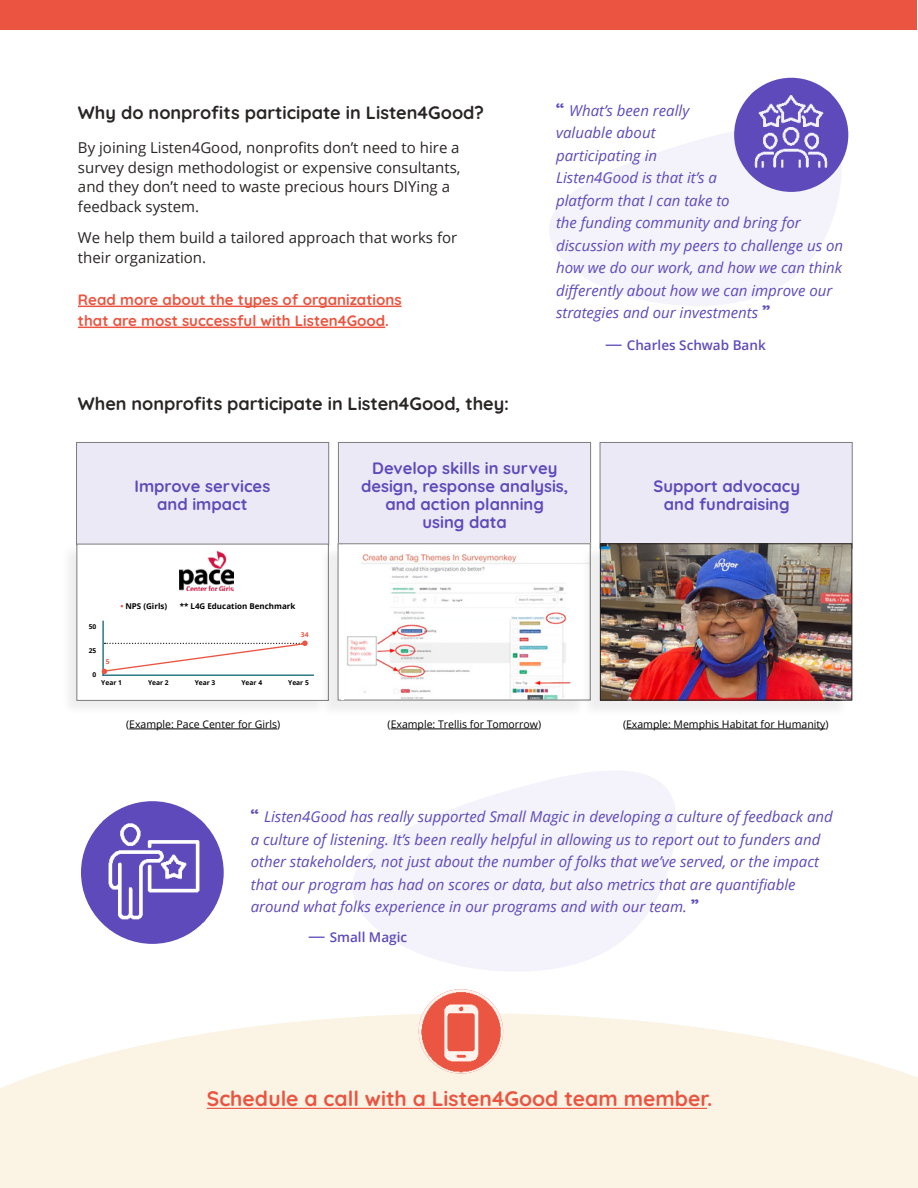
<style>
.page{position:relative;width:918px;height:1188px;background:#fff}
.page>*{position:absolute;margin:0;border:0;box-sizing:border-box;transform-origin:0 0}
.t1{font:300 21px "Quicksand";color:#ea5440}
.t2{font:300 18px "Quicksand";letter-spacing:-.005em;color:#292525}
.t3{font:300 16.5px/18px "Quicksand";color:#5e4aba;text-align:center}
.t4{font:italic 15px/22.5px "Open Sans";color:#5e4aba}
.t5{font:15px/19.5px "Open Sans";color:#292525}
.t6{font:300 15px/21px "Quicksand";color:#ea5440}
.t7{font:600 13.5px "Open Sans";color:#5e4aba}
.t8{font:10.5px "Open Sans";color:#000}
.t9{font:700 7.95px "Open Sans";color:#000}
.t10{font:700 6.6px "Open Sans";color:#000}
.t11{font:700 6.6px "Open Sans";color:#ea5440}
.s1{font-family:"Quicksand";font-weight:300;font-style:normal;font-size:18px}
.s2{font-weight:400;font-size:17.25px}
.s3{color:#ea5440}
</style>
<div class="page">
<svg style="left:0;top:1013px;width:918px;height:175px;background:#fbf4e7"></svg>
<hr style="left:207px;top:1108px;width:500px;height:1px;background:#ea5440">
<img style="left:419px;top:989px;width:84px;height:85px;border-radius:42px">
<svg style="left:549px;top:110px;width:299px;height:196px;fill:#f4f2fa"></svg>
<svg style="left:353px;top:771px;width:323px;height:200px;fill:#f4f2fa"></svg>
<div style="left:81px;top:801px;width:143px;height:143px;background:#5e4aba;border-radius:50%"></div>
<img style="left:103px;top:820px;width:102px;height:102px">
<hr style="left:78px;top:306px;width:324px;height:1px;background:#ea5440">
<hr style="left:78px;top:327px;width:307px;height:1px;background:#ea5440">
<div style="left:0;top:0;width:917px;height:29px;background:#ea5440"></div>
<div style="left:734px;top:78px;width:114px;height:114px;background:#5e4aba;border-radius:50%"></div>
<img style="left:750px;top:90px;width:81px;height:78px">
<div style="left:76px;top:442px;width:253px;height:103px;background:#ece9f7;border:1px solid #7e7c7c"></div>
<div style="left:60px;top:543px;width:268px;height:173px;background:#f6f6f6"></div>
<div style="left:77px;top:544px;width:252px;height:157px;background:#fff;border:1px solid #7e7c7c"></div>
<hr style="left:102px;top:621px;width:2px;height:55px;background:#126872">
<svg style="left:102px;top:641px;width:206px;height:33px"></svg>
<hr style="left:102px;top:675px;width:212px;height:1px;background:#126872">
<img style="left:180px;top:552px;width:54px;height:38px">
<div style="left:338px;top:442px;width:253px;height:107px;background:#ece9f7;border:1px solid #7e7c7c"></div>
<div style="left:319px;top:545px;width:268px;height:173px;background:#000;opacity:.07"></div>
<img style="left:343px;top:545px;width:238px;height:153px">
<div style="left:338px;top:543px;width:253px;height:157px;border:1px solid #7e7c7c"></div>
<div style="left:600px;top:442px;width:253px;height:107px;background:#ece9f7;border:1px solid #7e7c7c"></div>
<div style="left:581px;top:545px;width:268px;height:173px;background:#000;opacity:.07"></div>
<img style="left:602px;top:545px;width:248px;height:153px">
<div style="left:600px;top:543px;width:252px;height:157px;border:1px solid #292525"></div>
<hr style="left:341px;top:545px;width:2px;height:155px;background:#fff">
<hr style="left:129px;top:729px;width:148px;height:1px;background:#000">
<hr style="left:391px;top:729px;width:147px;height:1px;background:#000">
<hr style="left:626px;top:729px;width:199px;height:1px;background:#000">
<p class="t2" style="left:78px;top:98px;width:408px">Why do nonprofits participate in Listen4Good?</p>
<p class="t5" style="left:78px;top:138px;width:384px">By joining Listen4Good, nonprofits don’t need to hire a survey design methodologist or expensive consultants, and they don’t need to waste precious hours DIYing a feedback system.</p>
<p class="t5" style="left:78px;top:228px;width:381px">We help them build a tailored approach that works for their organization.</p>
<p class="t6" style="left:78px;top:288px;width:325px">Read more about the types of organizations that are most successful with Listen4Good.</p>
<p class="t2" style="left:78px;top:389px;width:433px">When nonprofits participate in Listen4Good, they:</p>
<p class="t4" style="left:556px;top:99px;width:289px"><span class="s1">“</span> What’s been really<br>valuable about<br>participating in<br>Listen4Good is that it’s a<br>platform that I can take to<br>the funding community and bring for discussion with my peers to challenge us on how we do our work, and how we can think differently about how we can improve our strategies and our investments <span class="s1">”</span></p>
<p class="t7" style="left:605px;top:336px;width:162px"><span class="s2">—</span> Charles Schwab Bank</p>
<p class="t3" style="left:135px;top:475px;width:137px">Improve services and impact</p>
<p class="t10" style="left:89px;top:622px;width:9px">50</p>
<p class="t10" style="left:89px;top:646px;width:9px">25</p>
<p class="t10" style="left:92px;top:670px;width:5px">0</p>
<p class="t11" style="left:106px;top:657px;width:5px">5</p>
<p class="t9" style="left:120px;top:601px;width:48px"><span class="s3">•</span> NPS (Girls)</p>
<p class="t9" style="left:180px;top:601px;width:117px">** L4G Education Benchmark</p>
<p class="t11" style="left:301px;top:630px;width:9px">34</p>
<p class="t10" style="left:101px;top:678px;width:22px">Year 1</p>
<p class="t10" style="left:148px;top:678px;width:22px">Year 2</p>
<p class="t10" style="left:195px;top:678px;width:22px">Year 3</p>
<p class="t10" style="left:241px;top:678px;width:22px">Year 4</p>
<p class="t10" style="left:288px;top:678px;width:22px">Year 5</p>
<p class="t3" style="left:361px;top:457px;width:209px">Develop skills in survey design, response analysis, and action planning<br>using data</p>
<p class="t3" style="left:654px;top:475px;width:148px">Support advocacy and fundraising</p>
<p class="t8" style="left:126px;top:717px;width:156px">(Example: Pace Center for Girls)</p>
<p class="t8" style="left:388px;top:717px;width:155px">(Example: Trellis for Tomorrow)</p>
<p class="t8" style="left:623px;top:717px;width:207px">(Example: Memphis Habitat for Humanity)</p>
<p class="t4" style="left:251px;top:805px;width:584px"><span class="s1">“</span> Listen4Good has really supported Small Magic in developing a culture of feedback and a culture of listening. It’s been really helpful in allowing us to report out to funders and other stakeholders, not just about the number of folks that we’ve served, or the impact that our program has had on scores or data, but also metrics that are quantifiable around what folks experience in our programs and with our team. <span class="s1">”</span></p>
<p class="t7" style="left:308px;top:928px;width:101px"><span class="s2">—</span> Small Magic</p>
<h1 class="t1" style="left:207px;top:1083px;width:507px">Schedule a call with a Listen4Good team member.</h1>
</div>
